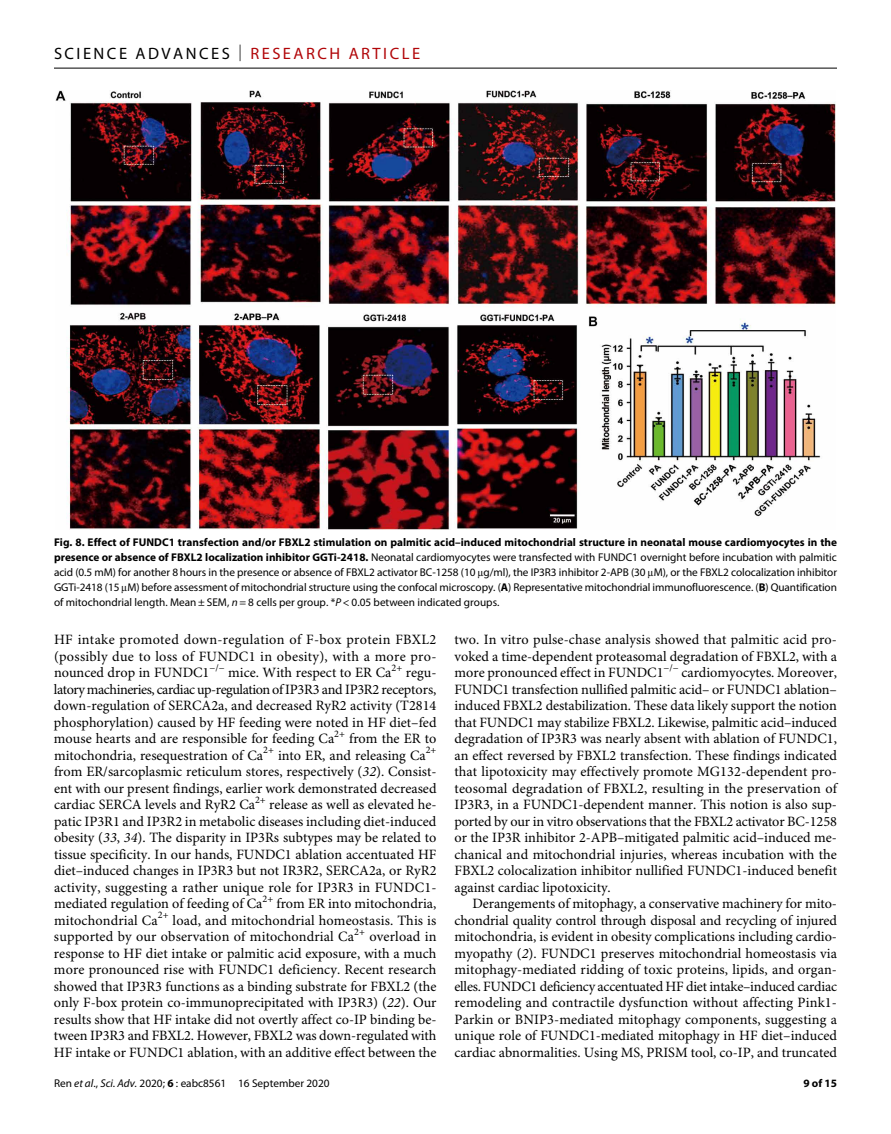
<style>
.page{position:relative;width:891px;height:1134px;background:#fff}
.page>*{position:absolute;margin:0;border:0;box-sizing:border-box;transform-origin:0 0}
.t1{font:16.5px "Myriad Pro";letter-spacing:.15em;color:#000}
.t2{font:14.25px/16.5px "Minion Pro";color:#000;text-align:justify}
.t3{font:11.25px/15px "Myriad Pro";color:#000;text-align:justify}
.t4{font:700 11.25px "Myriad Pro";color:#000}
.s1{font-weight:300}
.s2{color:#b10508}
.s3{font-weight:700}
.s4{font-style:italic}
</style>
<div class="page">
<hr style="left:54px;top:68px;width:783px;height:1px;background:#000">
<img style="left:55px;top:90px;width:781px;height:439px">
<p class="t1" style="left:54px;top:40px;width:368px">SCIENCE ADVANCES <span class="s1">|</span> <span class="s2">RESEARCH ARTICLE</span></p>
<p class="t3" style="left:54px;top:534px;width:785px"><span class="s3">Fig. 8. Effect of FUNDC1 transfection and/or FBXL2 stimulation on palmitic acid–induced mitochondrial structure in neonatal mouse cardiomyocytes in the presence or absence of FBXL2 localization inhibitor GGTi-2418.</span> Neonatal cardiomyocytes were transfected with FUNDC1 overnight before incubation with palmitic acid (0.5 mM) for another 8 hours in the presence or absence of FBXL2 activator BC-1258 (10 g/ml), the IP3R3 inhibitor 2-APB (30 M), or the FBXL2 colocalization inhibitor GGTi-2418 (15 M) before assessment of mitochondrial structure using the confocal microscopy. (<span class="s3">A</span>) Representative mitochondrial immunofluorescence. (<span class="s3">B</span>) Quantification of mitochondrial length. Mean ± SEM, <span class="s4">n</span> = 8 cells per group. *<span class="s4">P</span> &lt; 0.05 between indicated groups.</p>
<p class="t2" style="left:54px;top:633px;width:384px">HF intake promoted down-regulation of F-box protein FBXL2 (possibly due to loss of FUNDC1 in obesity), with a more pro&shy;nounced drop in FUNDC1<sup>−/−</sup> mice. With respect to ER Ca<sup>2+</sup> regu&shy;latory machineries, cardiac up-regulation of IP3R3 and IP3R2 receptors, down-regulation of SERCA2a, and decreased RyR2 activity (T2814 phosphorylation) caused by HF feeding were noted in HF diet–fed mouse hearts and are responsible for feeding Ca<sup>2+</sup> from the ER to mitochondria, resequestration of Ca<sup>2+</sup> into ER, and releasing Ca<sup>2+ </sup>from ER/sarcoplasmic reticulum stores, respectively (<span class="s4">32</span>). Consist&shy;ent with our present findings, earlier work demonstrated decreased cardiac SERCA levels and RyR2 Ca<sup>2+</sup> release as well as elevated he&shy;patic IP3R1 and IP3R2 in metabolic diseases including diet-induced obesity (<span class="s4">33</span>, <span class="s4">34</span>). The disparity in IP3Rs subtypes may be related to tissue specificity. In our hands, FUNDC1 ablation accentuated HF diet–induced changes in IP3R3 but not IR3R2, SERCA2a, or RyR2 activity, suggesting a rather unique role for IP3R3 in FUNDC1- mediated regulation of feeding of Ca<sup>2+</sup> from ER into mitochondria, mitochondrial Ca<sup>2+</sup> load, and mitochondrial homeostasis. This is supported by our observation of mitochondrial Ca<sup>2+</sup> overload in response to HF diet intake or palmitic acid exposure, with a much more pronounced rise with FUNDC1 deficiency. Recent research showed that IP3R3 functions as a binding substrate for FBXL2 (the only F-box protein co-immunoprecipitated with IP3R3) (<span class="s4">22</span>). Our results show that HF intake did not overtly affect co-IP binding be&shy;tween IP3R3 and FBXL2. However, FBXL2 was down-regulated with HF intake or FUNDC1 ablation, with an additive effect between the</p>
<p class="t2" style="left:454px;top:633px;width:384px">two. In vitro pulse-chase analysis showed that palmitic acid pro&shy;voked a time-dependent proteasomal degradation of FBXL2, with a more pronounced effect in FUNDC1<sup>−/−</sup> cardiomyocytes. Moreover, FUNDC1 transfection nullified palmitic acid– or FUNDC1 ablation– induced FBXL2 destabilization. These data likely support the notion that FUNDC1 may stabilize FBXL2. Likewise, palmitic acid–induced degradation of IP3R3 was nearly absent with ablation of FUNDC1, an effect reversed by FBXL2 transfection. These findings indicated that lipotoxicity may effectively promote MG132-dependent pro&shy;teosomal degradation of FBXL2, resulting in the preservation of IP3R3, in a FUNDC1-dependent manner. This notion is also sup&shy;ported by our in vitro observations that the FBXL2 activator BC-1258 or the IP3R inhibitor 2-APB–mitigated palmitic acid–induced me&shy;chanical and mitochondrial injuries, whereas incubation with the FBXL2 colocalization inhibitor nullified FUNDC1-induced benefit against cardiac lipotoxicity.</p>
<p class="t2" style="left:455px;top:897px;width:384px;text-indent:18px">Derangements of mitophagy, a conservative machinery for mito&shy;chondrial quality control through disposal and recycling of injured mitochondria, is evident in obesity complications including cardio&shy;myopathy (<span class="s4">2</span>). FUNDC1 preserves mitochondrial homeostasis via mitophagy-mediated ridding of toxic proteins, lipids, and organ&shy;elles. FUNDC1 deficiency accentuated HF diet intake–induced cardiac remodeling and contractile dysfunction without affecting Pink1- Parkin or BNIP3-mediated mitophagy components, suggesting a unique role of FUNDC1-mediated mitophagy in HF diet–induced cardiac abnormalities. Using MS, PRISM tool, co-IP, and truncated</p>
<p class="t3" style="left:54px;top:1076px;width:277px">Ren <span class="s4">et al</span>., <span class="s4">Sci. Adv.</span> 2020; <span class="s3">6</span> : eabc8561 16 September 2020</p>
<p class="t4" style="left:803px;top:1074px;width:35px">9 of 15</p>
</div>
